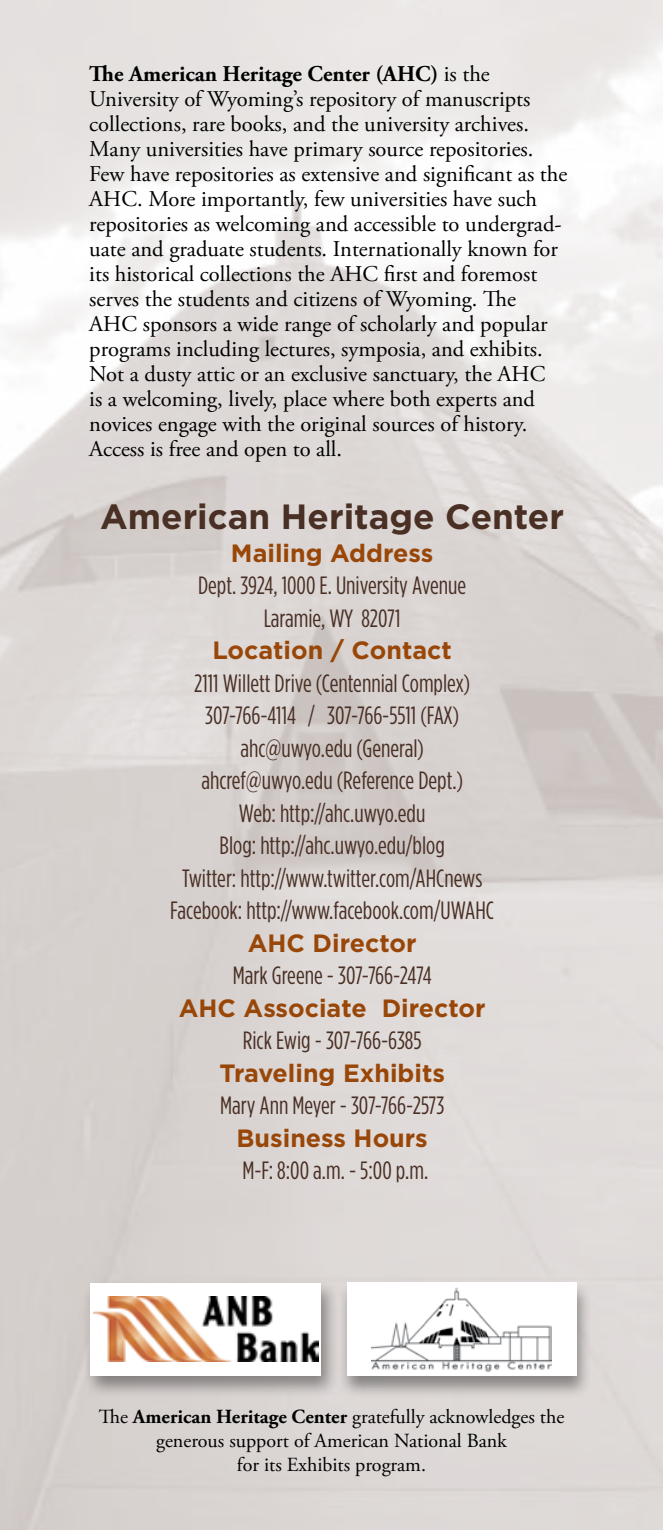
<style>
.page{position:relative;width:663px;height:1530px;background:#fff}
.page>*{position:absolute;margin:0;border:0;box-sizing:border-box;transform-origin:0 0}
.t1{font:700 35px "Gotham";color:#492f24}
.t2{font:25px/32.5px "Gotham Condensed";color:#492f24;text-align:center}
.t3{font:700 25px "Gotham";color:#994708}
.t4{font:22.5px/25px "Adobe Garamond Pro";color:#000}
.t5{font:20px/24px "Adobe Garamond Pro";color:#000;text-align:center}
.s1{font-weight:700}
</style>
<div class="page">
<div style="left:337px;top:1280px;width:255px;height:119px;background:#000;opacity:.4"></div>
<div style="left:347px;top:1282px;width:229px;height:94px;background:#fff"></div>
<img style="left:371px;top:1287px;width:180px;height:85px">
<div style="left:82px;top:1279px;width:258px;height:120px;background:#000;opacity:.4"></div>
<div style="left:90px;top:1283px;width:231px;height:92px;background:#fff"></div>
<img style="left:94px;top:1296px;width:224px;height:65px">
<p class="t4" style="left:89px;top:62px;width:479px"><span class="s1">The American Heritage Center (AHC)</span> is the University of Wyoming’s repository of manuscripts collections, rare books, and the university archives.<br>Many universities have primary source repositories.<br>Few have repositories as extensive and significant as the AHC. More importantly, few universities have such repositories as welcoming and accessible to undergrad&shy;uate and graduate students. Internationally known for its historical collections the AHC first and foremost serves the students and citizens of Wyoming. The AHC sponsors a wide range of scholarly and popular programs including lectures, symposia, and exhibits.<br>Not a dusty attic or an exclusive sanctuary, the AHC<br>is a welcoming, lively, place where both experts and novices engage with the original sources of history.<br>Access is free and open to all.</p>
<h1 class="t1" style="left:100px;top:494px;width:465px">American Heritage Center</h1>
<p class="t3" style="left:231px;top:536px;width:204px">Mailing Address</p>
<p class="t2" style="left:198px;top:569px;width:269px">Dept. 3924, 1000 E. University Avenue<br>Laramie, WY 82071</p>
<p class="t3" style="left:212px;top:634px;width:241px">Location / Contact</p>
<p class="t2" style="left:170px;top:667px;width:325px">2111 Willett Drive (Centennial Complex)<br>307-766-4114 / 307-766-5511 (FAX) ahc@uwyo.edu (General)<br>ahcref@uwyo.edu (Reference Dept.)<br>Web: http://ahc.uwyo.edu<br>Blog: http://ahc.uwyo.edu/blog<br>Twitter: http://www.twitter.com/AHCnews Facebook: http://www.facebook.com/UWAHC</p>
<p class="t3" style="left:248px;top:926px;width:170px">AHC Director</p>
<p class="t2" style="left:233px;top:959px;width:200px">Mark Greene - 307-766-2474</p>
<p class="t3" style="left:179px;top:991px;width:308px">AHC Associate Director</p>
<p class="t2" style="left:243px;top:1024px;width:180px">Rick Ewig - 307-766-6385</p>
<p class="t3" style="left:219px;top:1056px;width:227px">Traveling Exhibits</p>
<p class="t2" style="left:220px;top:1089px;width:226px">Mary Ann Meyer - 307-766-2573</p>
<p class="t3" style="left:236px;top:1121px;width:193px">Business Hours</p>
<p class="t2" style="left:242px;top:1154px;width:187px">M-F: 8:00 a.m. - 5:00 p.m.</p>
<p class="t5" style="left:99px;top:1405px;width:467px">The <span class="s1">American Heritage Center</span> gratefully acknowledges the generous support of American National Bank<br>for its Exhibits program.</p>
</div>
